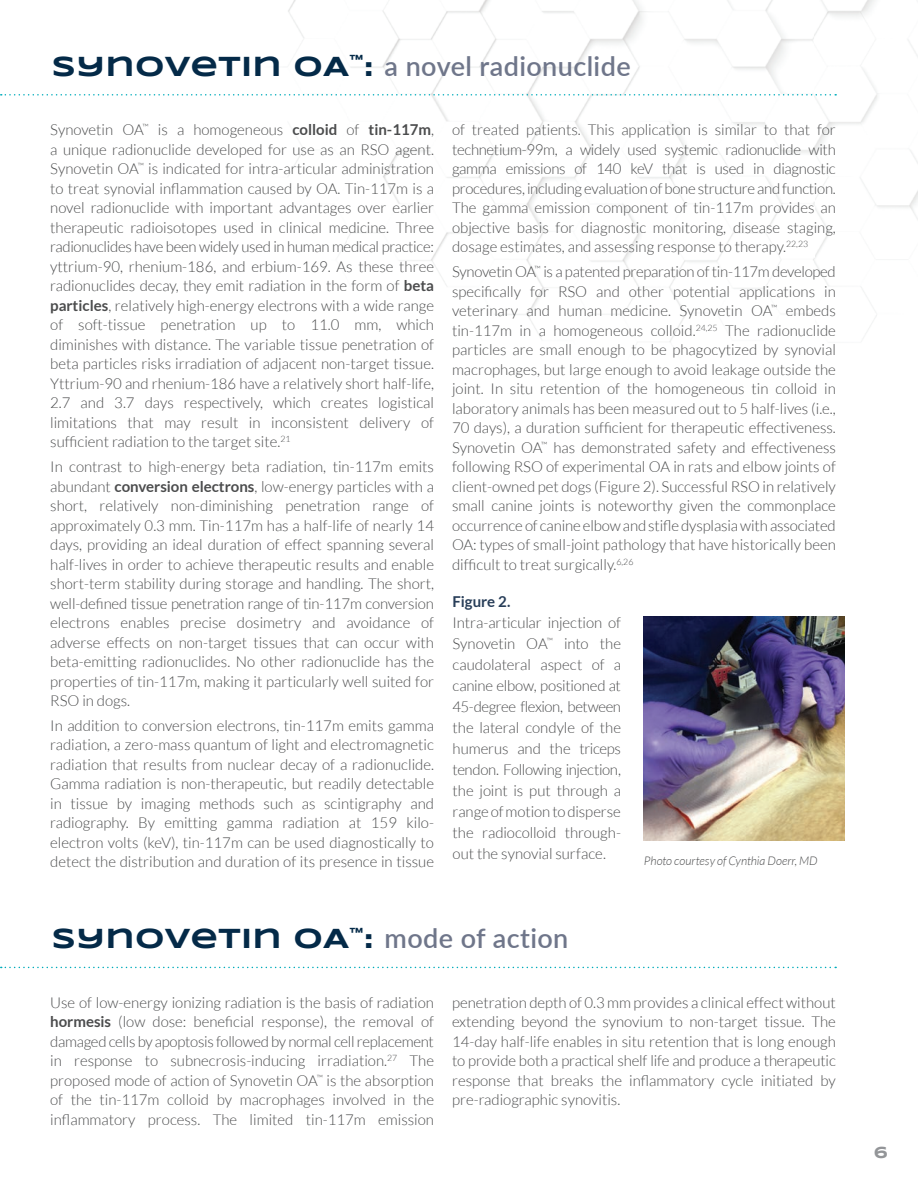
<style>
.page{position:relative;width:918px;height:1188px;background:#fff}
.page>*{position:absolute;margin:0;border:0;box-sizing:border-box;transform-origin:0 0}
.t1{font:700 28.5px "Syncopate";letter-spacing:.015em;color:#042a48}
.t2{font:600 27px "Lato";letter-spacing:.015em;color:#6f768a}
.t3{font:700 16.5px "Syncopate";color:#939598}
.t4{font:300 15px/19.5px "Lato";color:#4b4c4d;text-align:justify}
.t5{font:700 15px "Lato";color:#283e59}
.t6{font:italic 300 12px "Lato";color:#4b4c4d}
.s1{font-family:"Syncopate";font-weight:700;font-size:28.5px;color:#042a48}
.s2{font-weight:700}
.s3{font-family:"Lato";font-weight:600;font-size:27px;color:#6f768a}
</style>
<div class="page">
<img style="left:288px;top:0;width:630px;height:342px">
<svg style="left:1px;top:94px;width:835px;height:2px"></svg>
<svg style="left:1px;top:967px;width:835px;height:1px"></svg>
<img style="left:644px;top:617px;width:201px;height:223px">
<h2 class="t2" style="left:52px;top:46px;width:580px"><span class="s1">SYNOVETIN OA</span><sup>™</sup><span class="s1">:</span> a novel radionuclide</h2>
<p class="t4" style="left:50px;top:120px;width:385px">Synovetin OA<sup>™</sup> is a homogeneous <span class="s2">colloid</span> of <span class="s2">tin-117m</span>, a unique radionuclide developed for use as an RSO agent.<br>Synovetin OA<sup>™</sup> is indicated for intra-articular administration to treat synovial inflammation caused by OA. Tin-117m is a novel radionuclide with important advantages over earlier therapeutic radioisotopes used in clinical medicine. Three radionuclides have been widely used in human medical practice: yttrium-90, rhenium-186, and erbium-169. As these three radionuclides decay, they emit radiation in the form of <span class="s2">beta particles</span>, relatively high-energy electrons with a wide range of soft-tissue penetration up to 11.0 mm, which diminishes with distance. The variable tissue penetration of beta particles risks irradiation of adjacent non-target tissue.<br>Yttrium-90 and rhenium-186 have a relatively short half-life, 2.7 and 3.7 days respectively, which creates logistical limitations that may result in inconsistent delivery of sufficient radiation to the target site.<sup>21</sup></p>
<p class="t4" style="left:50px;top:457px;width:385px">In contrast to high-energy beta radiation, tin-117m emits abundant <span class="s2">conversion electrons</span>, low-energy particles with a short, relatively non-diminishing penetration range of approximately 0.3 mm. Tin-117m has a half-life of nearly 14 days, providing an ideal duration of effect spanning several half-lives in order to achieve therapeutic results and enable short-term stability during storage and handling. The short, well-defined tissue penetration range of tin-117m conversion electrons enables precise dosimetry and avoidance of adverse effects on non-target tissues that can occur with beta-emitting radionuclides. No other radionuclide has the properties of tin-117m, making it particularly well suited for RSO in dogs.</p>
<p class="t4" style="left:50px;top:716px;width:385px">In addition to conversion electrons, tin-117m emits gamma radiation, a zero-mass quantum of light and electromagnetic radiation that results from nuclear decay of a radionuclide.<br>Gamma radiation is non-therapeutic, but readily detectable in tissue by imaging methods such as scintigraphy and radiography. By emitting gamma radiation at 159 kilo&shy;electron volts (keV), tin-117m can be used diagnostically to detect the distribution and duration of its presence in tissue</p>
<p class="t4" style="left:452px;top:120px;width:385px">of treated patients. This application is similar to that for technetium-99m, a widely used systemic radionuclide with gamma emissions of 140 keV that is used in diagnostic procedures, including evaluation of bone structure and function.<br>The gamma emission component of tin-117m provides an objective basis for diagnostic monitoring, disease staging, dosage estimates, and assessing response to therapy.<sup>22,23</sup></p>
<p class="t4" style="left:452px;top:262px;width:385px">Synovetin OA<sup>™</sup> is a patented preparation of tin-117m developed specifically for RSO and other potential applications in veterinary and human medicine. Synovetin OA<sup>™</sup> embeds tin-117m in a homogeneous colloid.<sup>24,25</sup> The radionuclide particles are small enough to be phagocytized by synovial macrophages, but large enough to avoid leakage outside the joint. In situ retention of the homogeneous tin colloid in laboratory animals has been measured out to 5 half-lives (i.e., 70 days), a duration sufficient for therapeutic effectiveness.<br>Synovetin OA<sup>™</sup> has demonstrated safety and effectiveness following RSO of experimental OA in rats and elbow joints of client-owned pet dogs (Figure 2). Successful RSO in relatively small canine joints is noteworthy given the commonplace occurrence of canine elbow and stifle dysplasia with associated OA: types of small-joint pathology that have historically been difficult to treat surgically.<sup>6,26</sup></p>
<p class="t5" style="left:453px;top:593px;width:60px">Figure 2.</p>
<p class="t4" style="left:453px;top:612px;width:170px;line-height:21px">Intra-articular injection of Synovetin OA<sup>™</sup> into the caudolateral aspect of a canine elbow, positioned at 45-degree flexion, between the lateral condyle of the humerus and the triceps tendon. Following injection, the joint is put through a range of motion to disperse the radiocolloid through&shy;out the synovial surface.</p>
<p class="t6" style="left:644px;top:854px;width:175px">Photo courtesy of Cynthia Doerr, MD</p>
<h1 class="t1" style="left:52px;top:921px;width:518px">SYNOVETIN OA<sup>™</sup>: <span class="s3">mode of action</span></h1>
<p class="t4" style="left:50px;top:993px;width:385px">Use of low-energy ionizing radiation is the basis of radiation <span class="s2">hormesis</span> (low dose: beneficial response), the removal of damaged cells by apoptosis followed by normal cell replacement in response to subnecrosis-inducing irradiation.<sup>27</sup> The proposed mode of action of Synovetin OA<sup>™</sup> is the absorption of the tin-117m colloid by macrophages involved in the inflammatory process. The limited tin-117m emission</p>
<p class="t4" style="left:452px;top:993px;width:385px">penetration depth of 0.3 mm provides a clinical effect without extending beyond the synovium to non-target tissue. The 14-day half-life enables in situ retention that is long enough to provide both a practical shelf life and produce a therapeutic response that breaks the inflammatory cycle initiated by pre-radiographic synovitis.</p>
<p class="t3" style="left:874px;top:1142px;width:16px">6</p>
</div>
